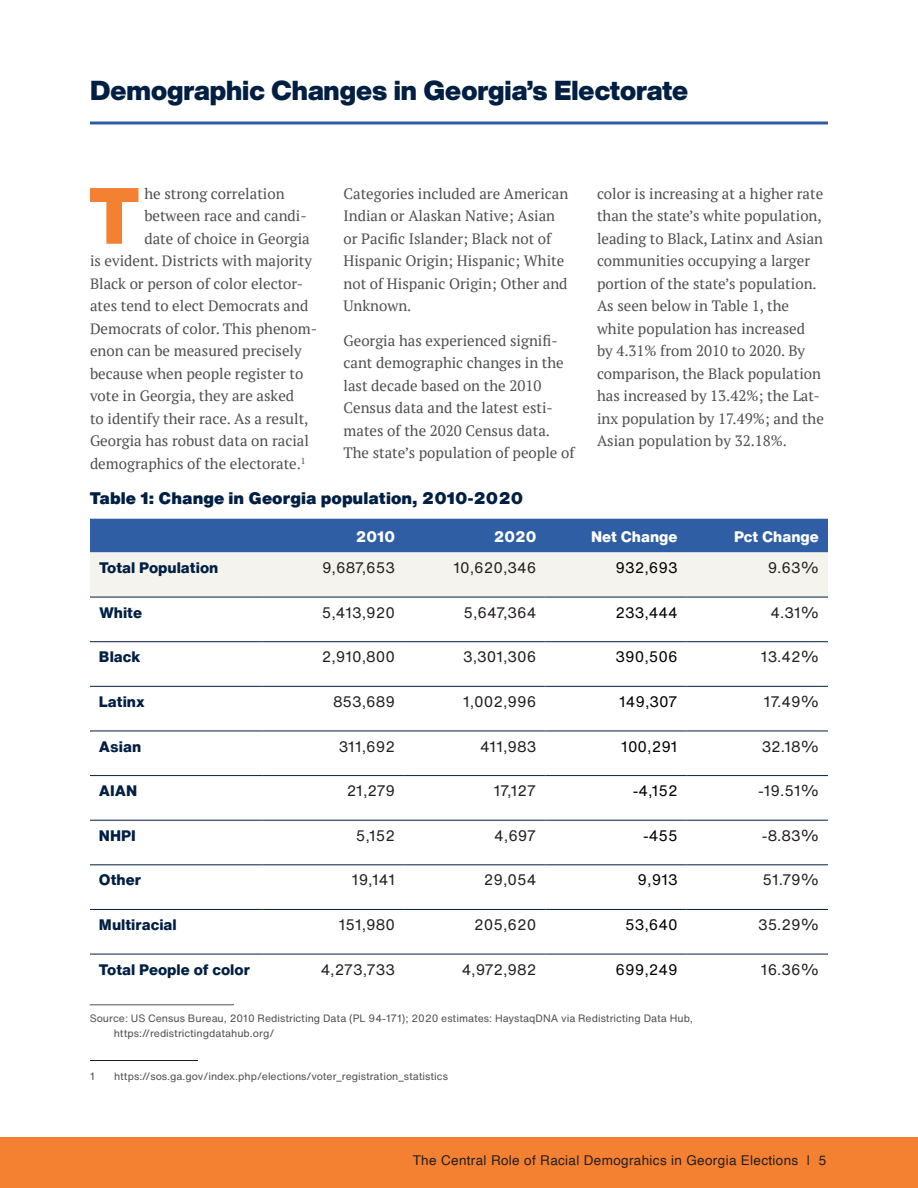
<style>
.page{position:relative;width:918px;height:1188px;background:#fff}
.page>*{position:absolute;margin:0;border:0;box-sizing:border-box;transform-origin:0 0}
.body_drop_cap{font:900 78.15px "Helvetica Now Display";color:#f48032}
.t1{font:900 27px "Helvetica Now Display";color:#001f43}
.subhead_B{font:900 16.5px "Helvetica Now Text";color:#001f43}
.body_text{font:15px/22.5px "PT Serif";color:#4e4f50}
.body_drop_cap-2{font:15px/22.5px "PT Serif";color:#4e4f50}
.t2{font:15px "Helvetica Now Text";color:#231f20}
.t3{font:800 15px "Helvetica Now Text";color:#001f43}
.t4{font:15px "Helvetica Now Text";color:#000}
.t5{font:800 15px "Helvetica Now Text";color:#fff}
.t6{font:13.5px "Helvetica";letter-spacing:.025em;color:#231f20}
.footnotes_sans_serif{font:10.5px/15px "Helvetica Now Text";color:#4e4f50}
.footnotes_regular{font:10.5px "Helvetica Now Text";color:#4e4f50}
</style>
<div class="page">
<div style="left:0;top:1138px;width:918px;height:50px;background:#f48032"></div>
<hr style="left:90px;top:1060px;width:108px;height:1px;background:#231f20">
<hr style="left:90px;top:121px;width:738px;height:3px;background:#2f5ea5">
<svg style="left:90px;top:519px;width:738px;height:78px;background:#9eb2cd"></svg>
<hr style="left:90px;top:597px;width:173px;height:1px;background:#001f43">
<hr style="left:263px;top:597px;width:141px;height:1px;background:#001f43">
<hr style="left:404px;top:597px;width:141px;height:1px;background:#001f43">
<hr style="left:545px;top:597px;width:142px;height:1px;background:#001f43">
<hr style="left:687px;top:597px;width:141px;height:1px;background:#001f43">
<hr style="left:90px;top:641px;width:173px;height:1px;background:#001f43">
<hr style="left:263px;top:641px;width:141px;height:1px;background:#001f43">
<hr style="left:404px;top:641px;width:141px;height:1px;background:#001f43">
<hr style="left:545px;top:641px;width:142px;height:1px;background:#001f43">
<hr style="left:687px;top:641px;width:141px;height:1px;background:#001f43">
<hr style="left:90px;top:686px;width:173px;height:1px;background:#001f43">
<hr style="left:263px;top:686px;width:141px;height:1px;background:#001f43">
<hr style="left:404px;top:686px;width:141px;height:1px;background:#001f43">
<hr style="left:545px;top:686px;width:142px;height:1px;background:#001f43">
<hr style="left:687px;top:686px;width:141px;height:1px;background:#001f43">
<hr style="left:90px;top:731px;width:173px;height:1px;background:#001f43">
<hr style="left:263px;top:731px;width:141px;height:1px;background:#001f43">
<hr style="left:404px;top:731px;width:141px;height:1px;background:#001f43">
<hr style="left:545px;top:731px;width:142px;height:1px;background:#001f43">
<hr style="left:687px;top:731px;width:141px;height:1px;background:#001f43">
<hr style="left:90px;top:775px;width:173px;height:1px;background:#001f43">
<hr style="left:263px;top:775px;width:141px;height:1px;background:#001f43">
<hr style="left:404px;top:775px;width:141px;height:1px;background:#001f43">
<hr style="left:545px;top:775px;width:142px;height:1px;background:#001f43">
<hr style="left:687px;top:775px;width:141px;height:1px;background:#001f43">
<hr style="left:90px;top:820px;width:173px;height:1px;background:#001f43">
<hr style="left:263px;top:820px;width:141px;height:1px;background:#001f43">
<hr style="left:404px;top:820px;width:141px;height:1px;background:#001f43">
<hr style="left:545px;top:820px;width:142px;height:1px;background:#001f43">
<hr style="left:687px;top:820px;width:141px;height:1px;background:#001f43">
<hr style="left:90px;top:864px;width:173px;height:1px;background:#001f43">
<hr style="left:263px;top:864px;width:141px;height:1px;background:#001f43">
<hr style="left:404px;top:864px;width:141px;height:1px;background:#001f43">
<hr style="left:545px;top:864px;width:142px;height:1px;background:#001f43">
<hr style="left:687px;top:864px;width:141px;height:1px;background:#001f43">
<hr style="left:90px;top:909px;width:173px;height:1px;background:#001f43">
<hr style="left:263px;top:909px;width:141px;height:1px;background:#001f43">
<hr style="left:404px;top:909px;width:141px;height:1px;background:#001f43">
<hr style="left:545px;top:909px;width:142px;height:1px;background:#001f43">
<hr style="left:687px;top:909px;width:141px;height:1px;background:#001f43">
<hr style="left:90px;top:954px;width:173px;height:1px;background:#001f43">
<hr style="left:263px;top:954px;width:141px;height:1px;background:#001f43">
<hr style="left:404px;top:954px;width:141px;height:1px;background:#001f43">
<hr style="left:545px;top:954px;width:142px;height:1px;background:#001f43">
<hr style="left:687px;top:954px;width:141px;height:1px;background:#001f43">
<hr style="left:90px;top:1004px;width:144px;height:1px;background:#4e4f50">
<p class="t1" style="left:90px;top:72px;width:600px">Demographic Changes in Georgia’s Electorate</p>
<p class="body_drop_cap" style="left:89px;top:162px;width:52px">T</p>
<p class="body_drop_cap-2" style="left:144px;top:182px;width:142px">he strong correlation</p>
<p class="body_drop_cap-2" style="left:144px;top:205px;width:164px">between race and candi-</p>
<p class="body_drop_cap-2" style="left:144px;top:227px;width:167px">date of choice in Georgia</p>
<p class="body_drop_cap-2" style="left:90px;top:250px;width:224px">is evident. Districts with majority</p>
<p class="body_drop_cap-2" style="left:90px;top:272px;width:215px">Black or person of color elector-</p>
<p class="body_drop_cap-2" style="left:90px;top:295px;width:220px">ates tend to elect Democrats and</p>
<p class="body_drop_cap-2" style="left:90px;top:317px;width:229px">Democrats of color. This phenom-</p>
<p class="body_drop_cap-2" style="left:90px;top:340px;width:213px">enon can be measured precisely</p>
<p class="body_drop_cap-2" style="left:90px;top:362px;width:215px">because when people register to</p>
<p class="body_drop_cap-2" style="left:90px;top:385px;width:206px">vote in Georgia, they are asked</p>
<p class="body_drop_cap-2" style="left:90px;top:407px;width:220px">to identify their race. As a result,</p>
<p class="body_drop_cap-2" style="left:90px;top:430px;width:221px">Georgia has robust data on racial</p>
<p class="body_drop_cap-2" style="left:90px;top:452px;width:217px">demographics of the electorate.<sup>1</sup></p>
<p class="body_drop_cap-2" style="left:344px;top:182px;width:226px">Categories included are American<br>Indian or Alaskan Native; Asian or Pacific Islander; Black not of<br>Hispanic Origin; Hispanic; White not of Hispanic Origin; Other and<br>Unknown.</p>
<p class="body_text" style="left:344px;top:329px;width:232px">Georgia has experienced signifi&shy;cant demographic changes in the last decade based on the 2010<br>Census data and the latest esti&shy;mates of the 2020 Census data.<br>The state’s population of people of</p>
<p class="subhead_B" style="left:90px;top:486px;width:435px">Table 1: Change in Georgia population, 2010-2020</p>
<p class="body_text" style="left:597px;top:182px;width:228px">color is increasing at a higher rate than the state’s white population, leading to Black, Latinx and Asian communities occupying a larger portion of the state’s population.<br>As seen below in Table 1, the white population has increased by 4.31% from 2010 to 2020. By comparison, the Black population has increased by 13.42%; the Lat&shy;inx population by 17.49%; and the<br>Asian population by 32.18%.</p>
<p class="t5" style="left:356px;top:526px;width:41px">2010</p>
<p class="t5" style="left:494px;top:526px;width:44px">2020</p>
<p class="t5" style="left:591px;top:526px;width:88px">Net Change</p>
<p class="t5" style="left:734px;top:526px;width:86px">Pct Change</p>
<p class="t3" style="left:99px;top:556px;width:121px">Total Population</p>
<p class="t2" style="left:322px;top:556px;width:75px">9,687,653</p>
<p class="t2" style="left:453px;top:556px;width:84px">10,620,346</p>
<p class="t4" style="left:616px;top:556px;width:64px">932,693</p>
<p class="t2" style="left:768px;top:556px;width:53px">9.63%</p>
<p class="t3" style="left:99px;top:601px;width:45px">White</p>
<p class="t2" style="left:322px;top:601px;width:75px">5,413,920</p>
<p class="t2" style="left:464px;top:601px;width:74px">5,647,364</p>
<p class="t4" style="left:616px;top:601px;width:64px">233,444</p>
<p class="t2" style="left:771px;top:601px;width:50px">4.31%</p>
<p class="t3" style="left:99px;top:646px;width:43px">Black</p>
<p class="t2" style="left:322px;top:646px;width:75px">2,910,800</p>
<p class="t2" style="left:463px;top:646px;width:75px">3,301,306</p>
<p class="t4" style="left:616px;top:646px;width:64px">390,506</p>
<p class="t2" style="left:761px;top:646px;width:60px">13.42%</p>
<p class="t3" style="left:99px;top:690px;width:47px">Latinx</p>
<p class="t2" style="left:333px;top:690px;width:64px">853,689</p>
<p class="t2" style="left:463px;top:690px;width:75px">1,002,996</p>
<p class="t4" style="left:619px;top:690px;width:60px">149,307</p>
<p class="t2" style="left:764px;top:690px;width:57px">17.49%</p>
<p class="t3" style="left:99px;top:735px;width:44px">Asian</p>
<p class="t2" style="left:339px;top:735px;width:58px">311,692</p>
<p class="t2" style="left:480px;top:735px;width:58px">411,983</p>
<p class="t4" style="left:621px;top:735px;width:58px">100,291</p>
<p class="t2" style="left:762px;top:735px;width:59px">32.18%</p>
<p class="t3" style="left:99px;top:780px;width:40px">AIAN</p>
<p class="t2" style="left:347px;top:780px;width:50px">21,279</p>
<p class="t2" style="left:494px;top:780px;width:44px">17,127</p>
<p class="t4" style="left:633px;top:780px;width:46px">-4,152</p>
<p class="t2" style="left:758px;top:780px;width:62px">-19.51%</p>
<p class="t3" style="left:99px;top:824px;width:38px">NHPI</p>
<p class="t2" style="left:356px;top:824px;width:41px">5,152</p>
<p class="t2" style="left:494px;top:824px;width:44px">4,697</p>
<p class="t4" style="left:643px;top:824px;width:36px">-455</p>
<p class="t2" style="left:762px;top:824px;width:59px">-8.83%</p>
<p class="t3" style="left:99px;top:869px;width:44px">Other</p>
<p class="t2" style="left:352px;top:869px;width:45px">19,141</p>
<p class="t2" style="left:484px;top:869px;width:54px">29,054</p>
<p class="t4" style="left:638px;top:869px;width:42px">9,913</p>
<p class="t2" style="left:762px;top:869px;width:58px">51.79%</p>
<p class="t3" style="left:99px;top:913px;width:79px">Multiracial</p>
<p class="t2" style="left:339px;top:913px;width:58px">151,980</p>
<p class="t2" style="left:474px;top:913px;width:64px">205,620</p>
<p class="t4" style="left:625px;top:913px;width:54px">53,640</p>
<p class="t2" style="left:758px;top:913px;width:62px">35.29%</p>
<p class="t3" style="left:99px;top:958px;width:153px">Total People of color</p>
<p class="t2" style="left:321px;top:958px;width:76px">4,273,733</p>
<p class="t2" style="left:462px;top:958px;width:76px">4,972,982</p>
<p class="t4" style="left:616px;top:958px;width:64px">699,249</p>
<p class="t2" style="left:761px;top:958px;width:60px">16.36%</p>
<p class="footnotes_sans_serif" style="left:114px;top:1010px;width:581px;text-indent:-24px">Source: US Census Bureau, 2010 Redistricting Data (PL 94-171); 2020 estimates: HaystaqDNA via Redistricting Data Hub, https://redistrictingdatahub.org/</p>
<p class="footnotes_regular" style="left:90px;top:1068px;width:6px">1</p>
<p class="footnotes_regular" style="left:114px;top:1068px;width:336px">https://sos.ga.gov/index.php/elections/voter_registration_statistics</p>
<p class="t6" style="left:413px;top:1150px;width:415px">The Central Role of Racial Demograhics in Georgia Elections | 5</p>
</div>
